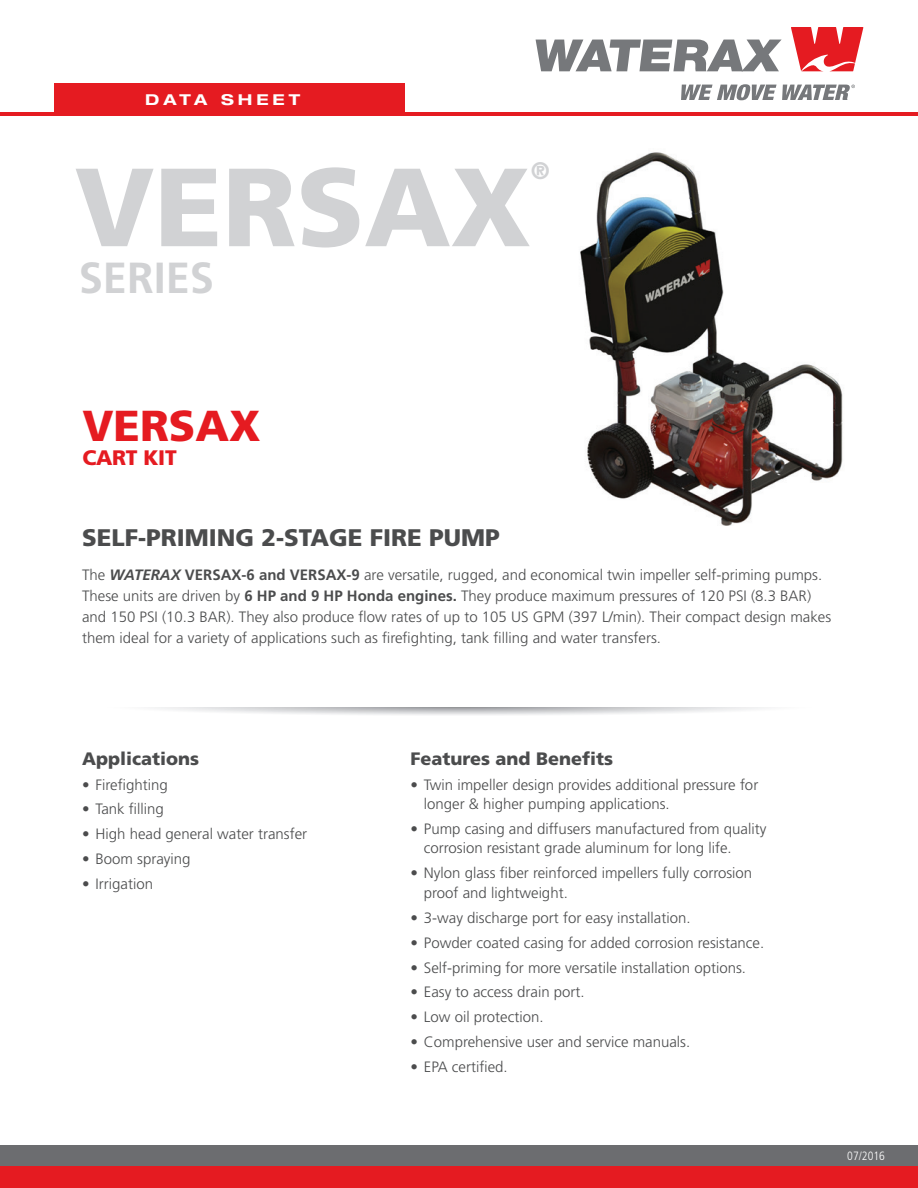
<style>
.page{position:relative;width:918px;height:1188px;background:#fff}
.page>*{position:absolute;margin:0;border:0;box-sizing:border-box;transform-origin:0 0}
.t1{font:900 111px "Frutiger";color:#d1d2d4}
.t2{font:700 43.5px "Frutiger";color:#d1d2d4}
.t3{font:900 43.35px "Frutiger";color:#e51b21}
.t4{font:900 24px "Frutiger";color:#4b4c4d}
.t5{font:900 24px "Frutiger";color:#d1d2d4}
.t6{font:900 21px "Frutiger";letter-spacing:-.01em;color:#e51b21}
.t7{font:900 18px "Frutiger";color:#4b4c4d}
.t8{font:300 15px/21px "Frutiger";color:#4b4c4d}
.t9{font:700 expanded 15px "Helvetica Neue";letter-spacing:.25em;color:#fff;scale:1.05 1}
.t10{font:300 condensed 12px "Frutiger";color:#fff}
.s1{font-weight:700;font-style:italic}
.s2{font-weight:700}
</style>
<div class="page">
<div style="left:54px;top:83px;width:351px;height:32px;background:#e51b21"></div>
<div style="left:0;top:1145px;width:918px;height:21px;background:#6c6d70"></div>
<hr style="left:0;top:112px;width:918px;height:3px;background:#e51b21">
<div style="left:0;top:1166px;width:918px;height:22px;background:#e51b21"></div>
<svg style="left:536px;top:40px;width:245px;height:31px"></svg>
<svg style="left:791px;top:27px;width:72px;height:44px"></svg>
<svg style="left:681px;top:84px;width:174px;height:16px"></svg>
<img style="left:580px;top:152px;width:263px;height:374px">
<svg style="left:151px;top:707px;width:617px;height:8px"></svg>
<p class="t9" style="left:145px;top:90px;width:149px">DATA SHEET</p>
<p class="t1" style="left:75px;top:140px;width:458px">VERSAX</p>
<p class="t5" style="left:531px;top:156px;width:21px">®</p>
<p class="t2" style="left:79px;top:252px;width:137px">SERIES</p>
<p class="t3" style="left:82px;top:400px;width:180px">VERSAX</p>
<p class="t6" style="left:82px;top:445px;width:96px">CART KIT</p>
<p class="t4" style="left:82px;top:523px;width:419px">SELF-PRIMING 2-STAGE FIRE PUMP</p>
<p class="t8" style="left:82px;top:564px;width:751px">The <span class="s1">WATERAX</span> <span class="s2">VERSAX-6 and VERSAX-9</span> are versatile, rugged, and economical twin impeller self-priming pumps.<br>These units are driven by <span class="s2">6 HP and 9 HP Honda engines.</span> They produce maximum pressures of 120 PSI (8.3 BAR) and 150 PSI (10.3 BAR). They also produce flow rates of up to 105 US GPM (397 L/min). Their compact design makes them ideal for a variety of applications such as firefighting, tank filling and water transfers.</p>
<p class="t7" style="left:82px;top:747px;width:119px">Applications</p>
<p class="t8" style="left:82px;top:774px;width:87px">• Firefighting</p>
<p class="t8" style="left:82px;top:799px;width:83px">• Tank filling</p>
<p class="t8" style="left:82px;top:824px;width:227px">• High head general water transfer</p>
<p class="t8" style="left:82px;top:848px;width:110px">• Boom spraying</p>
<p class="t8" style="left:82px;top:873px;width:72px">• Irrigation</p>
<p class="t7" style="left:410px;top:747px;width:204px">Features and Benefits</p>
<p class="t8" style="left:424px;top:775px;width:336px;line-height:19.5px;text-indent:-14px">• Twin impeller design provides additional pressure for longer &amp; higher pumping applications.</p>
<p class="t8" style="left:424px;top:819px;width:344px;line-height:19.5px;text-indent:-14px">• Pump casing and diffusers manufactured from quality corrosion resistant grade aluminum for long life.</p>
<p class="t8" style="left:424px;top:863px;width:330px;line-height:19.5px;text-indent:-14px">• Nylon glass fiber reinforced impellers fully corrosion proof and lightweight.</p>
<p class="t8" style="left:410px;top:907px;width:282px">• 3-way discharge port for easy installation.</p>
<p class="t8" style="left:410px;top:932px;width:355px">• Powder coated casing for added corrosion resistance.</p>
<p class="t8" style="left:410px;top:957px;width:337px">• Self-priming for more versatile installation options.</p>
<p class="t8" style="left:410px;top:982px;width:176px">• Easy to access drain port.</p>
<p class="t8" style="left:410px;top:1007px;width:135px">• Low oil protection.</p>
<p class="t8" style="left:410px;top:1031px;width:281px">• Comprehensive user and service manuals.</p>
<p class="t8" style="left:410px;top:1056px;width:99px">• EPA certified.</p>
<p class="t10" style="left:847px;top:1149px;width:39px">07/2016</p>
</div>
